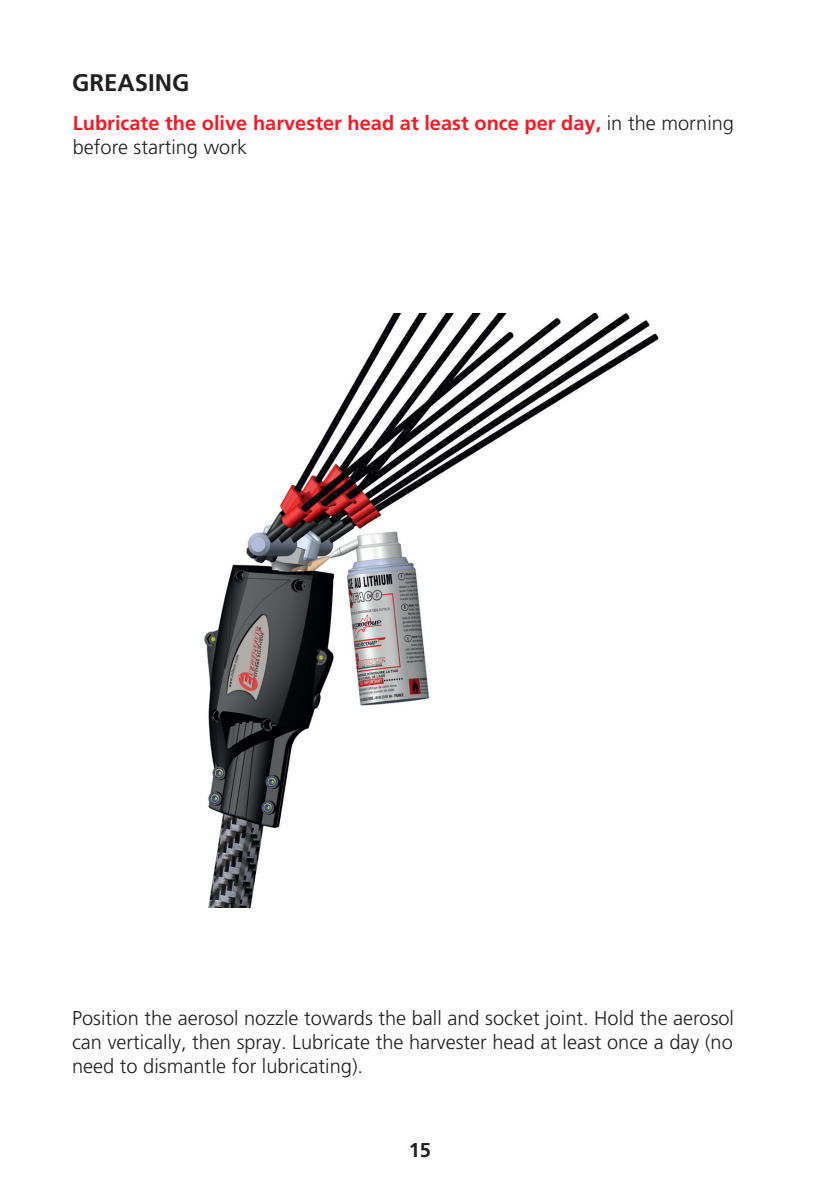
<style>
.page{position:relative;width:840px;height:1191px;background:#fff}
.page>*{position:absolute;margin:0;border:0;box-sizing:border-box;transform-origin:0 0}
.t1{font:700 24px "Frutiger Pro";color:#231f20}
.t2{font:300 20px/24px "Frutiger Pro";color:#231f20;text-align:justify}
.t3{font:700 20px/24px "Frutiger Pro";color:#ee1c28}
.t4{font:700 20px "Frutiger Pro";color:#231f20}
.s1{font-weight:300;color:#231f20}
</style>
<div class="page">
<img style="left:204px;top:313px;width:455px;height:594px">
<p class="t1" style="left:72px;top:68px;width:119px">GREASING</p>
<p class="t3" style="left:73px;top:111px;width:662px">Lubricate the olive harvester head at least once per day, <span class="s1">in the morning before starting work</span></p>
<p class="t2" style="left:72px;top:1006px;width:663px">Position the aerosol nozzle towards the ball and socket joint. Hold the aerosol can vertically, then spray. Lubricate the harvester head at least once a day (no need to dismantle for lubricating).</p>
<p class="t4" style="left:408px;top:1138px;width:24px">15</p>
</div>
